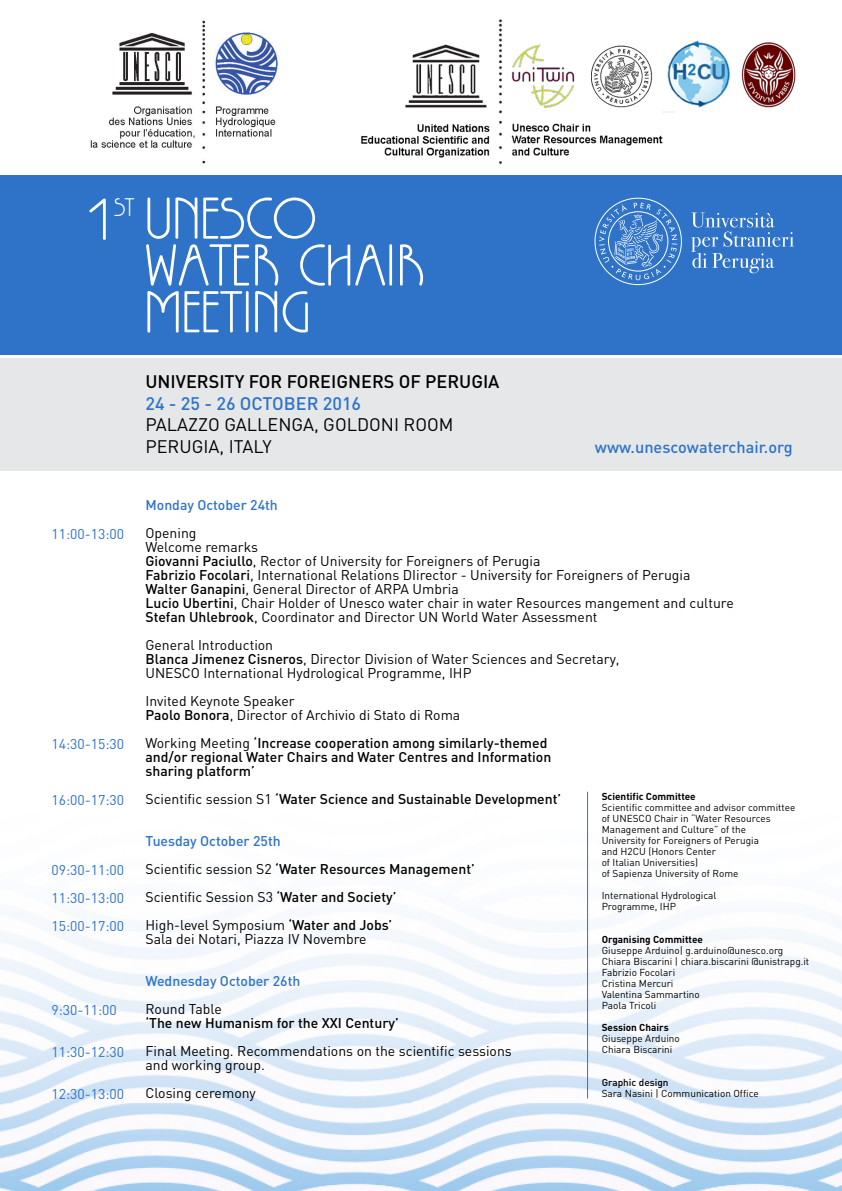
<style>
.page{position:relative;width:842px;height:1191px;background:#fff}
.page>*{position:absolute;margin:0;border:0;box-sizing:border-box;transform-origin:0 0}
.t1{font:54.9px/46.8px "Jazz Ragtime DEMO";color:#fff}
.t2{font:23.7px "Jazz Ragtime DEMO";color:#fff}
.t3{font:18px/21.6px "DIN";color:#000}
.t4{font:500 18px "DIN";color:#000}
.t5{font:500 18px "DIN";color:#2e73c8}
.t6{font:500 16.3px "DIN";color:#2e73c8}
.t7{font:14px/14px "DIN";color:#000}
.t8{font:500 14px/14px "DIN";color:#000}
.t9{font:14px/28px "DIN";color:#2e73c8;text-align:justify}
.t10{font:500 14px "DIN";color:#2e73c8}
.t11{font:10px/11px "DIN";color:#000}
.t12{font:700 10px "DIN";color:#000}
.t13{font:500 10px "DIN";color:#000}
.s1{font-weight:500}
.s2{font-weight:400}
.s3{font-weight:500;color:#2e73c8}
</style>
<div class="page">
<img style="left:361px;top:19px;width:435px;height:146px">
<svg style="left:0;top:792px;width:842px;height:399px"></svg>
<div style="left:0;top:176px;width:842px;height:179px;background:#2e73c8"></div>
<div style="left:0;top:359px;width:842px;height:112px;background:#e6e7e8"></div>
<svg style="left:691px;top:212px;width:103px;height:61px"></svg>
<svg style="left:594px;top:197px;width:88px;height:88px"></svg>
<hr style="left:587px;top:791px;width:1px;height:307px;background:#2e73c8">
<img style="left:90px;top:20px;width:188px;height:144px">
<h1 class="t1" style="left:90px;top:195px;width:20px">1</h1>
<h2 class="t2" style="left:114px;top:193px;width:22px">ST</h2>
<h1 class="t1" style="left:144px;top:194px;width:281px">UNESCO<br>WATER CHAIR<br>MEETING</h1>
<p class="t4" style="left:145px;top:370px;width:356px">UNIVERSITY FOR FOREIGNERS OF PERUGIA</p>
<p class="t5" style="left:145px;top:391px;width:217px">24 - 25 - 26 OCTOBER 2016</p>
<p class="t3" style="left:145px;top:413px;width:309px">PALAZZO GALLENGA, GOLDONI ROOM<br>PERUGIA, ITALY</p>
<p class="t6" style="left:595px;top:436px;width:199px">www.unescowaterchair.org</p>
<p class="t9" style="left:51px;top:520px;width:74px">11:00-13:00</p>
<p class="t9" style="left:51px;top:730px;width:74px">14:30-15:30</p>
<p class="t9" style="left:51px;top:786px;width:74px">16:00-17:30</p>
<p class="t9" style="left:51px;top:856px;width:74px">09:30-11:00<br>11:30-13:00<br>15:00-17:00</p>
<p class="t9" style="left:51px;top:996px;width:67px">9:30-11:00</p>
<p class="t9" style="left:51px;top:1038px;width:74px">11:30-12:30</p>
<p class="t9" style="left:51px;top:1080px;width:74px">12:30-13:00</p>
<p class="t10" style="left:145px;top:496px;width:134px">Monday October 24th</p>
<p class="t7" style="left:145px;top:525px;width:590px">Opening<br>Welcome remarks<br><span class="s1">Giovanni Paciullo</span>, Rector of University for Foreigners of Perugia<br><span class="s1">Fabrizio Focolari</span>, International Relations DIirector - University for Foreigners of Perugia <span class="s1">Walter Ganapini</span>, General Director of ARPA Umbria<br><span class="s1">Lucio Ubertini</span>, Chair Holder of Unesco water chair in water Resources mangement and culture <span class="s1">Stefan Uhlebrook</span>, Coordinator and Director UN World Water Assessment</p>
<p class="t7" style="left:145px;top:637px;width:476px">General Introduction<br><span class="s1">Blanca Jimenez Cisneros</span>, Director Division of Water Sciences and Secretary,<br>UNESCO International Hydrological Programme, IHP</p>
<p class="t7" style="left:145px;top:693px;width:316px">Invited Keynote Speaker<br><span class="s1">Paolo Bonora</span>, Director of Archivio di Stato di Roma</p>
<p class="t8" style="left:145px;top:735px;width:407px"><span class="s2">Working Meeting</span> ‘Increase cooperation among similarly-themed and/or regional Water Chairs and Water Centres and Information sharing platform’</p>
<p class="t8" style="left:145px;top:791px;width:417px"><span class="s2">Scientific session S1</span> ‘Water Science and Sustainable Development’</p>
<p class="t7" style="left:145px;top:826px;width:331px;line-height:28px"><span class="s3">Tuesday October 25th<br></span>Scientific session S2 <span class="s1">‘Water Resources Management’ </span>Scientific Session S3 <span class="s1">‘Water and Society’<br></span>High-level Symposium <span class="s1">‘Water and Jobs’</span></p>
<p class="t7" style="left:145px;top:931px;width:223px">Sala dei Notari, Piazza IV Novembre</p>
<p class="t10" style="left:145px;top:972px;width:156px">Wednesday October 26th</p>
<p class="t7" style="left:145px;top:1001px;width:78px">Round Table</p>
<p class="t8" style="left:145px;top:1015px;width:255px">‘The new Humanism for the XXI Century’</p>
<p class="t7" style="left:145px;top:1043px;width:368px">Final Meeting. Recommendations on the scientific sessions and working group.</p>
<p class="t7" style="left:145px;top:1085px;width:112px">Closing ceremony</p>
<p class="t12" style="left:602px;top:790px;width:96px">Scientific Committee</p>
<p class="t11" style="left:602px;top:802px;width:195px">Scientific committee and advisor committee of UNESCO Chair in “Water Resources<br>Management and Culture” of the<br>University for Foreigners of Perugia<br>and H2CU (Honors Center<br>of Italian Universities)<br>of Sapienza University of Rome</p>
<p class="t11" style="left:602px;top:890px;width:116px">International Hydrological<br>Programme, IHP</p>
<p class="t12" style="left:602px;top:933px;width:103px">Organising Committee</p>
<p class="t11" style="left:602px;top:945px;width:209px">Giuseppe Arduino| g.arduino@unesco.org<br>Chiara Biscarini | chiara.biscarini @unistrapg.it<br>Fabrizio Focolari<br>Cristina Mercuri<br>Valentina Sammartino<br>Paola Tricoli</p>
<p class="t12" style="left:602px;top:1021px;width:69px">Session Chairs</p>
<p class="t11" style="left:602px;top:1033px;width:80px">Giuseppe Arduino<br>Chiara Biscarini</p>
<p class="t13" style="left:602px;top:1076px;width:68px">Graphic design</p>
<p class="t11" style="left:602px;top:1088px;width:159px">Sara Nasini | Communication Office</p>
</div>
